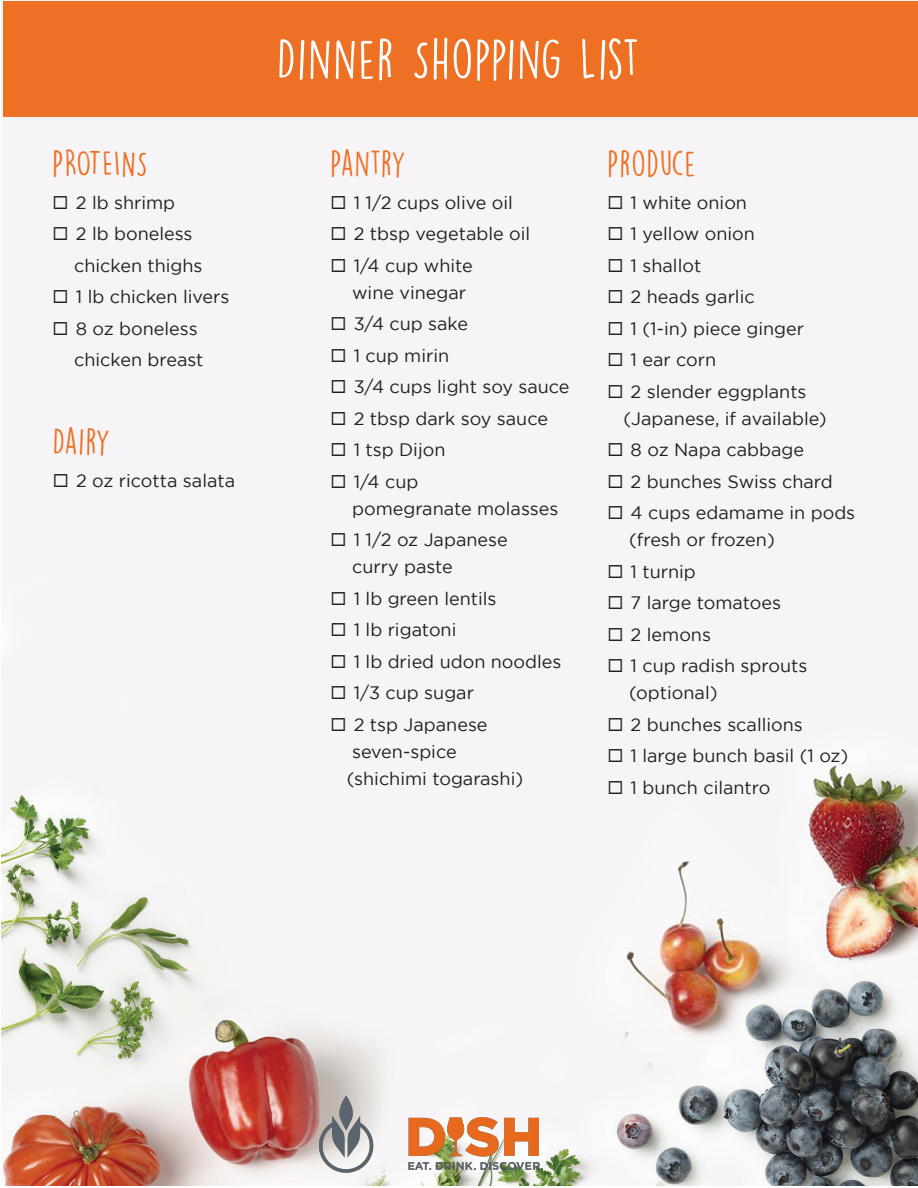
<style>
.page{position:relative;width:918px;height:1188px;background:#fff}
.page>*{position:absolute;margin:0;border:0;box-sizing:border-box;transform-origin:0 0}
.t1{font:51px "DK Lemon Yellow Sun";letter-spacing:.025em;color:#fff}
.t2{font:33px "DK Lemon Yellow Sun";letter-spacing:.025em;color:#ed7025}
.t3{font:18px/27px "Gotham";color:#231f20}
</style>
<div class="page">
<img style="left:1px;top:0;width:917px;height:1186px">
<div style="left:3px;top:1px;width:915px;height:116px;background:#ed7025"></div>
<img style="left:316px;top:1091px;width:232px;height:86px">
<h2 class="t2" style="left:53px;top:144px;width:96px">PROTEINS</h2>
<p class="t3" style="left:53px;top:188px;width:124px">◻ 2 lb shrimp</p>
<p class="t3" style="left:74px;top:218px;width:130px;line-height:31.5px;text-indent:-22px">◻ 2 lb boneless chicken thighs</p>
<p class="t3" style="left:53px;top:283px;width:178px">◻ 1 lb chicken livers</p>
<p class="t3" style="left:74px;top:312px;width:131px;line-height:31.5px;text-indent:-22px">◻ 8 oz boneless chicken breast</p>
<h2 class="t2" style="left:53px;top:422px;width:59px">DAIRY</h2>
<p class="t3" style="left:53px;top:466px;width:184px">◻ 2 oz ricotta salata</p>
<h1 class="t1" style="left:277px;top:28px;width:364px">DINNER SHOPPING LIST</h1>
<h2 class="t2" style="left:331px;top:144px;width:77px">PANTRY</h2>
<p class="t3" style="left:331px;top:188px;width:184px">◻ 1 1/2 cups olive oil</p>
<p class="t3" style="left:331px;top:220px;width:201px">◻ 2 tbsp vegetable oil</p>
<p class="t3" style="left:352px;top:251px;width:122px;text-indent:-22px">◻ 1/4 cup white wine vinegar</p>
<p class="t3" style="left:331px;top:310px;width:139px">◻ 3/4 cup sake</p>
<p class="t3" style="left:331px;top:341px;width:120px">◻ 1 cup mirin</p>
<p class="t3" style="left:331px;top:373px;width:241px">◻ 3/4 cups light soy sauce</p>
<p class="t3" style="left:331px;top:404px;width:219px">◻ 2 tbsp dark soy sauce</p>
<p class="t3" style="left:331px;top:436px;width:116px">◻ 1 tsp Dijon</p>
<p class="t3" style="left:352px;top:467px;width:208px;text-indent:-22px">◻ 1/4 cup<br>pomegranate molasses</p>
<p class="t3" style="left:352px;top:526px;width:157px;text-indent:-22px">◻ 1 1/2 oz Japanese curry paste</p>
<p class="t3" style="left:331px;top:584px;width:167px">◻ 1 lb green lentils</p>
<p class="t3" style="left:331px;top:616px;width:127px">◻ 1 lb rigatoni</p>
<p class="t3" style="left:331px;top:647px;width:232px">◻ 1 lb dried udon noodles</p>
<p class="t3" style="left:331px;top:679px;width:145px">◻ 1/3 cup sugar</p>
<p class="t3" style="left:347px;top:710px;width:178px;text-indent:-16px">◻ 2 tsp Japanese seven-spice (shichimi togarashi)</p>
<h2 class="t2" style="left:607px;top:144px;width:90px">PRODUCE</h2>
<p class="t3" style="left:607px;top:188px;width:141px">◻ 1 white onion</p>
<p class="t3" style="left:607px;top:220px;width:149px">◻ 1 yellow onion</p>
<p class="t3" style="left:607px;top:251px;width:95px">◻ 1 shallot</p>
<p class="t3" style="left:607px;top:283px;width:149px">◻ 2 heads garlic</p>
<p class="t3" style="left:607px;top:314px;width:198px">◻ 1 (1-in) piece ginger</p>
<p class="t3" style="left:607px;top:346px;width:110px">◻ 1 ear corn</p>
<p class="t3" style="left:624px;top:377px;width:205px;text-indent:-16px">◻ 2 slender eggplants (Japanese, if available)</p>
<p class="t3" style="left:607px;top:436px;width:198px">◻ 8 oz Napa cabbage</p>
<p class="t3" style="left:607px;top:467px;width:227px">◻ 2 bunches Swiss chard</p>
<p class="t3" style="left:629px;top:499px;width:228px;text-indent:-22px">◻ 4 cups edamame in pods (fresh or frozen)</p>
<p class="t3" style="left:607px;top:557px;width:90px">◻ 1 turnip</p>
<p class="t3" style="left:607px;top:589px;width:175px">◻ 7 large tomatoes</p>
<p class="t3" style="left:607px;top:620px;width:105px">◻ 2 lemons</p>
<p class="t3" style="left:629px;top:652px;width:180px;text-indent:-22px">◻ 1 cup radish sprouts (optional)</p>
<p class="t3" style="left:607px;top:710px;width:197px">◻ 2 bunches scallions</p>
<p class="t3" style="left:607px;top:742px;width:243px">◻ 1 large bunch basil (1 oz)</p>
<p class="t3" style="left:607px;top:773px;width:165px">◻ 1 bunch cilantro</p>
</div>
